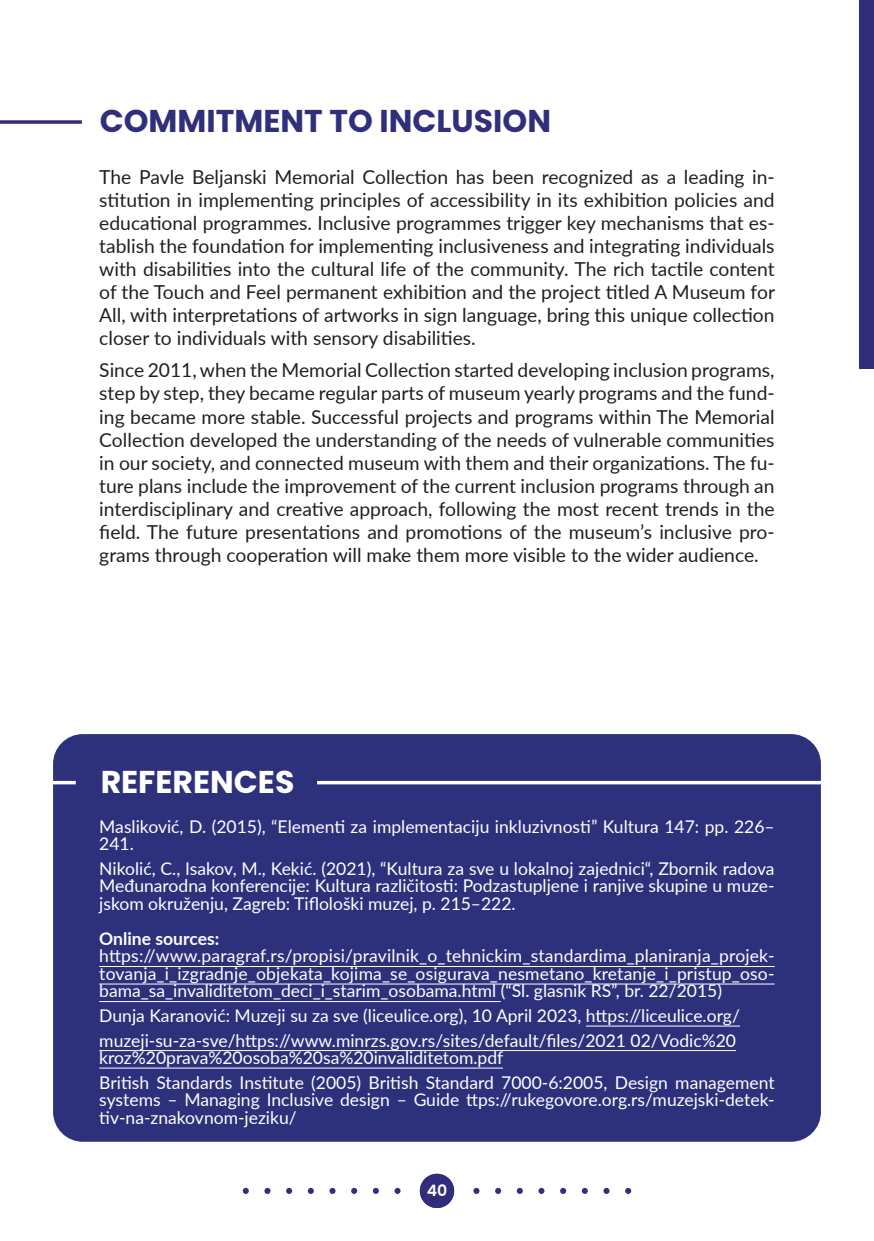
<style>
.page{position:relative;width:874px;height:1241px;background:#fff}
.page>*{position:absolute;margin:0;border:0;box-sizing:border-box;transform-origin:0 0}
.t1{font:700 31.5px "Poppins";color:#302f7b}
.t2{font:700 31.5px "Poppins";color:#fff}
.REGULAR_TEXT{font:19.25px/23.1px "Lato";color:#231f20;text-align:justify}
.Abstract_text{font:17.5px/17.5px "Lato";color:#fff;text-align:justify}
.Abstract_text-2{font:700 17.5px "Lato";color:#fff}
.t3{font:600 15.75px "Poppins";color:#fff}
.s1{font-size:21px}
</style>
<div class="page">
<svg style="left:243px;top:1187px;width:6px;height:6px"></svg>
<svg style="left:264px;top:1187px;width:6px;height:6px"></svg>
<svg style="left:286px;top:1187px;width:6px;height:6px"></svg>
<svg style="left:307px;top:1187px;width:7px;height:6px"></svg>
<svg style="left:329px;top:1187px;width:6px;height:6px"></svg>
<svg style="left:351px;top:1187px;width:6px;height:6px"></svg>
<svg style="left:372px;top:1187px;width:6px;height:6px"></svg>
<svg style="left:394px;top:1187px;width:6px;height:6px"></svg>
<svg style="left:473px;top:1187px;width:6px;height:6px"></svg>
<svg style="left:495px;top:1187px;width:6px;height:6px"></svg>
<svg style="left:516px;top:1187px;width:6px;height:6px"></svg>
<svg style="left:538px;top:1187px;width:6px;height:6px"></svg>
<svg style="left:560px;top:1187px;width:6px;height:6px"></svg>
<svg style="left:581px;top:1187px;width:6px;height:6px"></svg>
<svg style="left:603px;top:1187px;width:6px;height:6px"></svg>
<svg style="left:625px;top:1187px;width:6px;height:6px"></svg>
<div style="left:419px;top:1173px;width:35px;height:34px;background:#312d7a;border-radius:50%"></div>
<svg style="left:0;top:120px;width:82px;height:4px"></svg>
<div style="left:53px;top:734px;width:767px;height:407px;background:#2d317c;border-radius:30px"></div>
<svg style="left:317px;top:780px;width:503px;height:4px;background:#cfd0e1"></svg>
<svg style="left:53px;top:780px;width:23px;height:4px"></svg>
<hr style="left:99px;top:965px;width:675px;height:1px;background:#fff">
<hr style="left:99px;top:983px;width:675px;height:1px;background:#fff">
<hr style="left:99px;top:1000px;width:401px;height:1px;background:#fff">
<hr style="left:585px;top:1025px;width:154px;height:1px;background:#fff">
<hr style="left:99px;top:1049px;width:636px;height:1px;background:#fff">
<hr style="left:99px;top:1067px;width:404px;height:1px;background:#fff">
<div style="left:858px;top:0;width:15px;height:368px;background:#312d7a"></div>
<p class="t1" style="left:100px;top:103px;width:452px">COMMITMENT TO INCLUSION</p>
<p class="REGULAR_TEXT" style="left:99px;top:164px;width:676px">The Pavle Beljanski Memorial Collection has been recognized as a leading in&shy;stitution in implementing principles of accessibility in its exhibition policies and educational programmes. Inclusive programmes trigger key mechanisms that es&shy;tablish the foundation for implementing inclusiveness and integrating individuals with disabilities into the cultural life of the community. The rich tactile content of the Touch and Feel permanent exhibition and the project titled A Museum for All, with interpretations of artworks in sign language, bring this unique collection closer to individuals with sensory disabilities.</p>
<p class="REGULAR_TEXT" style="left:99px;top:358px;width:676px">Since 2011, when the Memorial Collection started developing inclusion programs, step by step, they became regular parts of museum yearly programs and the fund&shy;ing became more stable. Successful projects and programs within The Memorial Collection developed the understanding of the needs of vulnerable communities in our society, and connected museum with them and their organizations. The fu&shy;ture plans include the improvement of the current inclusion programs through an interdisciplinary and creative approach, following the most recent trends in the field. The future presentations and promotions of the museum’s inclusive pro&shy;grams through cooperation will make them more visible to the wider audience.</p>
<p class="t2" style="left:101px;top:763px;width:195px">REFERENCES</p>
<p class="Abstract_text" style="left:99px;top:816px;width:676px">Masliković, D. (2015), “Elementi za implementaciju inkluzivnosti” Kultura 147: pp. 226–<br>241.</p>
<p class="Abstract_text" style="left:99px;top:858px;width:676px">Nikolić, С., Isakov, М., Kekić. (2021), “Kultura za sve u lokalnoj zajednici“, Zbornik radova Međunarodna konferencije: Kultura različitosti: Podzastupljene i ranjive skupine u muze&shy;jskom okruženju, Zagreb: Tiflološki muzej, p. 215–222.</p>
<p class="Abstract_text-2" style="left:99px;top:925px;width:121px">Online sources:</p>
<p class="Abstract_text" style="left:99px;top:946px;width:676px">https://www.paragraf.rs/propisi/pravilnik_o_tehnickim_standardima_planiranja_projek&shy;tovanja_i_izgradnje_objekata_kojima_se_osigurava_nesmetano_kretanje_i_pristup_oso&shy;bama_sa_invaliditetom_deci_i_starim_osobama.html (“Sl. glasnik RS”, br. 22/2015)</p>
<p class="Abstract_text" style="left:99px;top:1002px;width:641px;line-height:24.5px">Dunja Karanović: Muzeji su za sve (liceulice.org), 10 April 2023, https://liceulice.org/ muzeji-su-za-sve/https://www.minrzs.gov.rs/sites/default/files/2021 02/Vodic%20</p>
<p class="Abstract_text" style="left:99px;top:1047px;width:405px">kroz%20prava%20osoba%20sa%20invaliditetom.pdf</p>
<p class="Abstract_text" style="left:99px;top:1072px;width:676px">British Standards Institute (2005) British Standard 7000-6:2005, Design management systems – Managing Inclusive design – Guide ttps://rukegovore.org.rs/muzejski-detek&shy;tiv-na-znakovnom-jeziku/</p>
<p class="t3" style="left:426px;top:1180px;width:22px">4 0<span class="s1">1</span></p>
</div>
